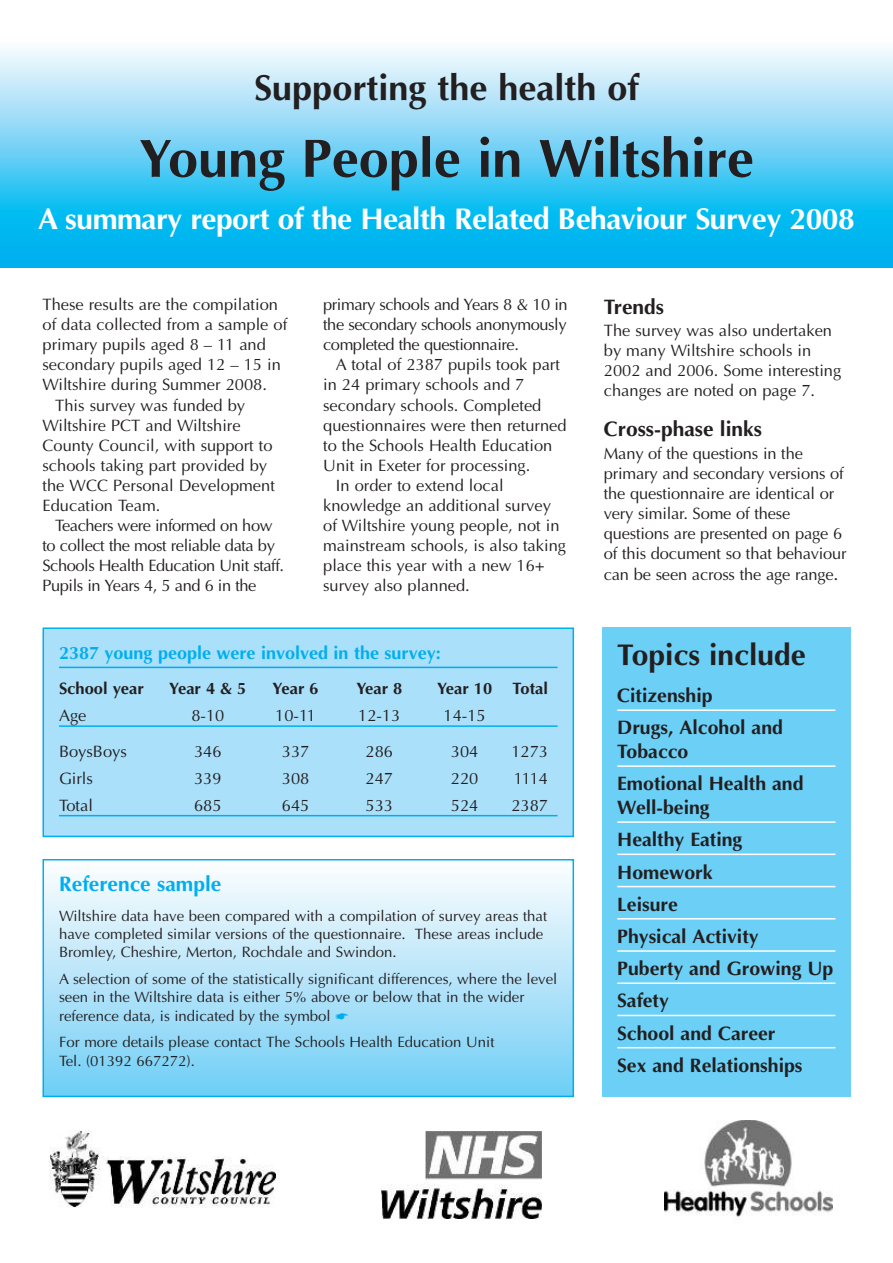
<style>
.page{position:relative;width:893px;height:1263px;background:#fff}
.page>*{position:absolute;margin:0;border:0;box-sizing:border-box;transform-origin:0 0}
.t1{font:700 54px "Optima";color:#231f20}
.t2{font:700 36px "Optima";color:#231f20}
.t3{font:700 30px "Optima";letter-spacing:-.015em;color:#fff}
.t4{font:700 30px "Optima";color:#231f20}
.t5{font:700 21px "Optima";color:#231f20}
.t6{font:700 21px "Optima";color:#00aeef}
.t7{font:700 19.5px/32.2px "Optima";color:#231f20}
.t8{font:700 18px "Optima";color:#00aeef}
.t9{font:16.5px/20.2px "Optima";color:#231f20}
.t10{font:16.5px "Optima";letter-spacing:-.03em;color:#231f20}
.t11{font:700 16.5px "Optima";color:#231f20}
.t12{font:15px/18.3px "Optima";color:#231f20}
.s1{color:#00aeef}
.s2{font-size:18px}
</style>
<div class="page">
<svg style="left:0;top:48px;width:893px;height:219px;background:#64d0f5"></svg>
<div style="left:602px;top:627px;width:248px;height:470px;background:#6bcff6"></div>
<hr style="left:617px;top:709px;width:218px;height:2px;background:#fff">
<hr style="left:617px;top:765px;width:218px;height:2px;background:#fff">
<hr style="left:617px;top:821px;width:218px;height:2px;background:#fff">
<hr style="left:617px;top:853px;width:218px;height:2px;background:#fff">
<hr style="left:617px;top:886px;width:218px;height:1px;background:#fff">
<hr style="left:617px;top:918px;width:218px;height:1px;background:#fff">
<hr style="left:617px;top:950px;width:218px;height:2px;background:#fff">
<hr style="left:617px;top:982px;width:218px;height:2px;background:#fff">
<hr style="left:617px;top:1015px;width:218px;height:1px;background:#fff">
<hr style="left:617px;top:1047px;width:218px;height:1px;background:#fff">
<div style="left:44px;top:860px;width:529px;height:236px;background:linear-gradient(to bottom,#fefdfe,#71cef6)"></div>
<div style="left:43px;top:859px;width:531px;height:238px;border:2px solid #00aeef"></div>
<div style="left:44px;top:629px;width:529px;height:207px;background:#aae0f9"></div>
<div style="left:43px;top:627px;width:531px;height:210px;border:2px solid #00aeef"></div>
<hr style="left:59px;top:667px;width:499px;height:1px;background:#00aeef">
<hr style="left:59px;top:725px;width:499px;height:2px;background:#00aeef">
<hr style="left:59px;top:815px;width:499px;height:1px;background:#00aeef">
<img style="left:664px;top:1120px;width:168px;height:97px">
<img style="left:382px;top:1131px;width:160px;height:87px">
<img style="left:49px;top:1130px;width:226px;height:77px">
<h2 class="t2" style="left:254px;top:67px;width:386px">Supporting the health of</h2>
<h1 class="t1" style="left:139px;top:126px;width:616px">Young People in Wiltshire</h1>
<h3 class="t3" style="left:38px;top:201px;width:818px">A summary report of the Health Related Behaviour Survey 2008</h3>
<p class="t9" style="left:43px;top:294px;width:237px">These results are the compilation</p>
<p class="t9" style="left:43px;top:314px;width:246px">of data collected from a sample of</p>
<p class="t9" style="left:43px;top:334px;width:225px">primary pupils aged 8 – 11 and</p>
<p class="t9" style="left:43px;top:354px;width:240px">secondary pupils aged 12 – 15 in</p>
<p class="t9" style="left:43px;top:375px;width:226px">Wiltshire during Summer 2008.</p>
<p class="t9" style="left:55px;top:395px;width:191px">This survey was funded by</p>
<p class="t9" style="left:43px;top:415px;width:200px">Wiltshire PCT and Wiltshire</p>
<p class="t9" style="left:43px;top:435px;width:232px">County Council, with support to</p>
<p class="t9" style="left:43px;top:455px;width:226px">schools taking part provided by</p>
<p class="t9" style="left:43px;top:475px;width:234px">the WCC Personal Development</p>
<p class="t9" style="left:43px;top:495px;width:119px">Education Team.</p>
<p class="t10" style="left:55px;top:516px;width:219px">Teachers were informed on how</p>
<p class="t10" style="left:43px;top:536px;width:234px">to collect the most reliable data by</p>
<p class="t10" style="left:43px;top:556px;width:243px">Schools Health Education Unit staff.</p>
<p class="t10" style="left:43px;top:576px;width:215px">Pupils in Years 4, 5 and 6 in the</p>
<p class="t9" style="left:323px;top:294px;width:246px;text-align:justify">primary schools and Years 8 &amp; 10 in the secondary schools anonymously completed the questionnaire.</p>
<p class="t9" style="left:336px;top:354px;width:226px">A total of 2387 pupils took part</p>
<p class="t9" style="left:323px;top:375px;width:203px">in 24 primary schools and 7</p>
<p class="t9" style="left:323px;top:395px;width:220px">secondary schools. Completed</p>
<p class="t9" style="left:323px;top:415px;width:245px">questionnaires were then returned</p>
<p class="t9" style="left:323px;top:435px;width:231px">to the Schools Health Education</p>
<p class="t9" style="left:323px;top:455px;width:209px">Unit in Exeter for processing.</p>
<p class="t9" style="left:336px;top:475px;width:169px">In order to extend local</p>
<p class="t9" style="left:323px;top:495px;width:229px">knowledge an additional survey</p>
<p class="t9" style="left:323px;top:515px;width:238px">of Wiltshire young people, not in</p>
<p class="t9" style="left:323px;top:535px;width:244px">mainstream schools, is also taking</p>
<p class="t9" style="left:323px;top:555px;width:223px">place this year with a new 16+</p>
<p class="t9" style="left:323px;top:575px;width:148px">survey also planned.</p>
<p class="t8" style="left:59px;top:642px;width:383px">2387 young people were involved in the survey:</p>
<p class="t11" style="left:59px;top:679px;width:86px">School year</p>
<p class="t11" style="left:169px;top:679px;width:79px">Year 4 &amp; 5</p>
<p class="t11" style="left:273px;top:679px;width:47px">Year 6</p>
<p class="t11" style="left:356px;top:679px;width:47px">Year 8</p>
<p class="t11" style="left:437px;top:679px;width:112px">Year 10 Total</p>
<p class="t9" style="left:59px;top:705px;width:29px">Age</p>
<p class="t9" style="left:191px;top:705px;width:35px">8-10</p>
<p class="t9" style="left:275px;top:705px;width:42px">10-11</p>
<p class="t9" style="left:358px;top:705px;width:44px">12-13</p>
<p class="t9" style="left:444px;top:705px;width:44px">14-15</p>
<p class="t9" style="left:59px;top:741px;width:69px">BoysBoys</p>
<p class="t9" style="left:194px;top:741px;width:29px">346</p>
<p class="t9" style="left:282px;top:741px;width:29px">337</p>
<p class="t9" style="left:366px;top:741px;width:29px">286</p>
<p class="t9" style="left:451px;top:741px;width:29px">304</p>
<p class="t9" style="left:511px;top:741px;width:38px">1273</p>
<p class="t9" style="left:59px;top:768px;width:35px">Girls</p>
<p class="t9" style="left:194px;top:768px;width:29px">339</p>
<p class="t9" style="left:282px;top:768px;width:29px">308</p>
<p class="t9" style="left:366px;top:768px;width:29px">247</p>
<p class="t9" style="left:451px;top:768px;width:29px">220</p>
<p class="t9" style="left:514px;top:768px;width:36px">1114</p>
<p class="t9" style="left:59px;top:795px;width:35px">Total</p>
<p class="t9" style="left:194px;top:795px;width:29px">685</p>
<p class="t9" style="left:282px;top:795px;width:29px">645</p>
<p class="t9" style="left:366px;top:795px;width:29px">533</p>
<p class="t9" style="left:451px;top:795px;width:29px">524</p>
<p class="t9" style="left:511px;top:795px;width:38px">2387</p>
<p class="t6" style="left:59px;top:872px;width:164px">Reference sample</p>
<p class="t12" style="left:59px;top:906px;width:490px">Wiltshire data have been compared with a compilation of survey areas that have completed similar versions of the questionnaire. These areas include<br>Bromley, Cheshire, Merton, Rochdale and Swindon.</p>
<p class="t12" style="left:59px;top:970px;width:500px">A selection of some of the statistically significant differences, where the level seen in the Wiltshire data is either 5% above or below that in the wider reference data, is indicated by the symbol <span class="s1">☛</span></p>
<p class="t12" style="left:59px;top:1033px;width:437px">For more details please contact The Schools Health Education Unit<br>Tel. (01392 667272).</p>
<p class="t5" style="left:604px;top:294px;width:62px">Trends</p>
<p class="t9" style="left:604px;top:320px;width:239px">The survey was also undertaken by many Wiltshire schools in<br>2002 and 2006. Some interesting changes are noted on page 7.</p>
<p class="t5" style="left:604px;top:417px;width:160px">Cross-phase links</p>
<p class="t9" style="left:604px;top:443px;width:244px">Many of the questions in the primary and secondary versions of the questionnaire are identical or very similar. Some of these questions are presented on page 6 of this document so that behaviour can be seen across the age range<span class="s2">.</span></p>
<h3 class="t4" style="left:617px;top:637px;width:190px">Topics include</h3>
<p class="t7" style="left:617px;top:679px;width:167px">Citizenship<br>Drugs, Alcohol and</p>
<p class="t7" style="left:617px;top:735px;width:188px">Tobacco<br>Emotional Health and</p>
<p class="t7" style="left:617px;top:791px;width:218px">Well-being<br>Healthy Eating<br>Homework<br>Leisure<br>Physical Activity<br>Puberty and Growing Up<br>Safety<br>School and Career<br>Sex and Relationships</p>
</div>
